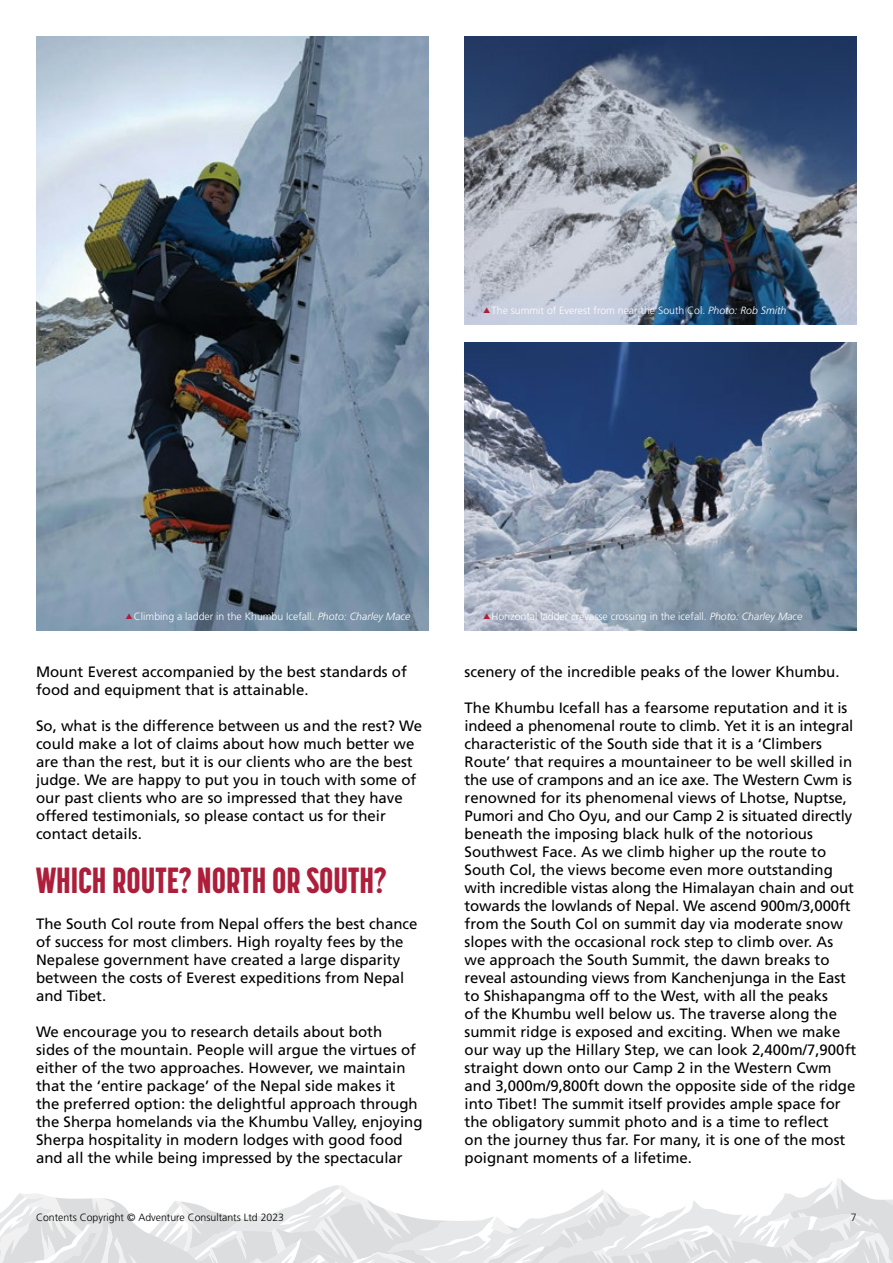
<style>
.page{position:relative;width:893px;height:1263px;background:#fff}
.page>*{position:absolute;margin:0;border:0;box-sizing:border-box;transform-origin:0 0}
.t1{font:800 36px "Korolev Compressed";color:#ad1e3b}
.t2{font:15px/18px "Frutiger LT Std";color:#000}
.t3{font:300 10.5px "Frutiger LT Std";color:#fff}
.t4{font:300 10.5px "Frutiger LT Std";color:#000}
.s1{font-style:italic}
</style>
<div class="page">
<svg style="left:0;top:1178px;width:893px;height:85px"></svg>
<img style="left:36px;top:36px;width:392px;height:594px">
<img style="left:464px;top:342px;width:393px;height:288px">
<img style="left:464px;top:36px;width:393px;height:288px">
<svg style="left:126px;top:613px;width:7px;height:6px"></svg>
<svg style="left:484px;top:307px;width:6px;height:6px"></svg>
<svg style="left:483px;top:613px;width:7px;height:6px"></svg>
<p class="t3" style="left:492px;top:305px;width:296px">The summit of Everest from near the South Col. <span class="s1">Photo: Rob Smith</span></p>
<p class="t3" style="left:134px;top:611px;width:278px">Climbing a ladder in the Khumbu Icefall. <span class="s1">Photo: Charley Mace</span></p>
<p class="t2" style="left:36px;top:663px;width:372px">Mount Everest accompanied by the best standards of food and equipment that is attainable.</p>
<p class="t2" style="left:36px;top:717px;width:388px">So, what is the difference between us and the rest? We could make a lot of claims about how much better we are than the rest, but it is our clients who are the best judge. We are happy to put you in touch with some of our past clients who are so impressed that they have offered testimonials, so please contact us for their contact details.</p>
<h1 class="t1" style="left:36px;top:860px;width:352px">WHICH ROUTE? NORTH OR SOUTH?</h1>
<p class="t2" style="left:36px;top:915px;width:383px">The South Col route from Nepal offers the best chance of success for most climbers. High royalty fees by the Nepalese government have created a large disparity between the costs of Everest expeditions from Nepal and Tibet.</p>
<p class="t2" style="left:36px;top:1023px;width:388px">We encourage you to research details about both<br>sides of the mountain. People will argue the virtues of either of the two approaches. However, we maintain that the ‘entire package’ of the Nepal side makes it<br>the preferred option: the delightful approach through the Sherpa homelands via the Khumbu Valley, enjoying Sherpa hospitality in modern lodges with good food and all the while being impressed by the spectacular</p>
<p class="t3" style="left:491px;top:611px;width:313px">Horizontal ladder crevasse crossing in the icefall. <span class="s1">Photo: Charley Mace</span></p>
<p class="t2" style="left:464px;top:663px;width:377px">scenery of the incredible peaks of the lower Khumbu.</p>
<p class="t2" style="left:464px;top:699px;width:393px">The Khumbu Icefall has a fearsome reputation and it is indeed a phenomenal route to climb. Yet it is an integral characteristic of the South side that it is a ‘Climbers Route’ that requires a mountaineer to be well skilled in the use of crampons and an ice axe. The Western Cwm is renowned for its phenomenal views of Lhotse, Nuptse, Pumori and Cho Oyu, and our Camp 2 is situated directly beneath the imposing black hulk of the notorious Southwest Face. As we climb higher up the route to South Col, the views become even more outstanding with incredible vistas along the Himalayan chain and out towards the lowlands of Nepal. We ascend 900m/3,000ft from the South Col on summit day via moderate snow slopes with the occasional rock step to climb over. As we approach the South Summit, the dawn breaks to reveal astounding views from Kanchenjunga in the East to Shishapangma off to the West, with all the peaks<br>of the Khumbu well below us. The traverse along the summit ridge is exposed and exciting. When we make our way up the Hillary Step, we can look 2,400m/7,900ft straight down onto our Camp 2 in the Western Cwm and 3,000m/9,800ft down the opposite side of the ridge into Tibet! The summit itself provides ample space for the obligatory summit photo and is a time to reflect<br>on the journey thus far. For many, it is one of the most poignant moments of a lifetime.</p>
<p class="t4" style="left:36px;top:1211px;width:250px">Contents Copyright © Adventure Consultants Ltd 2023</p>
<p class="t4" style="left:851px;top:1211px;width:7px">7</p>
</div>
